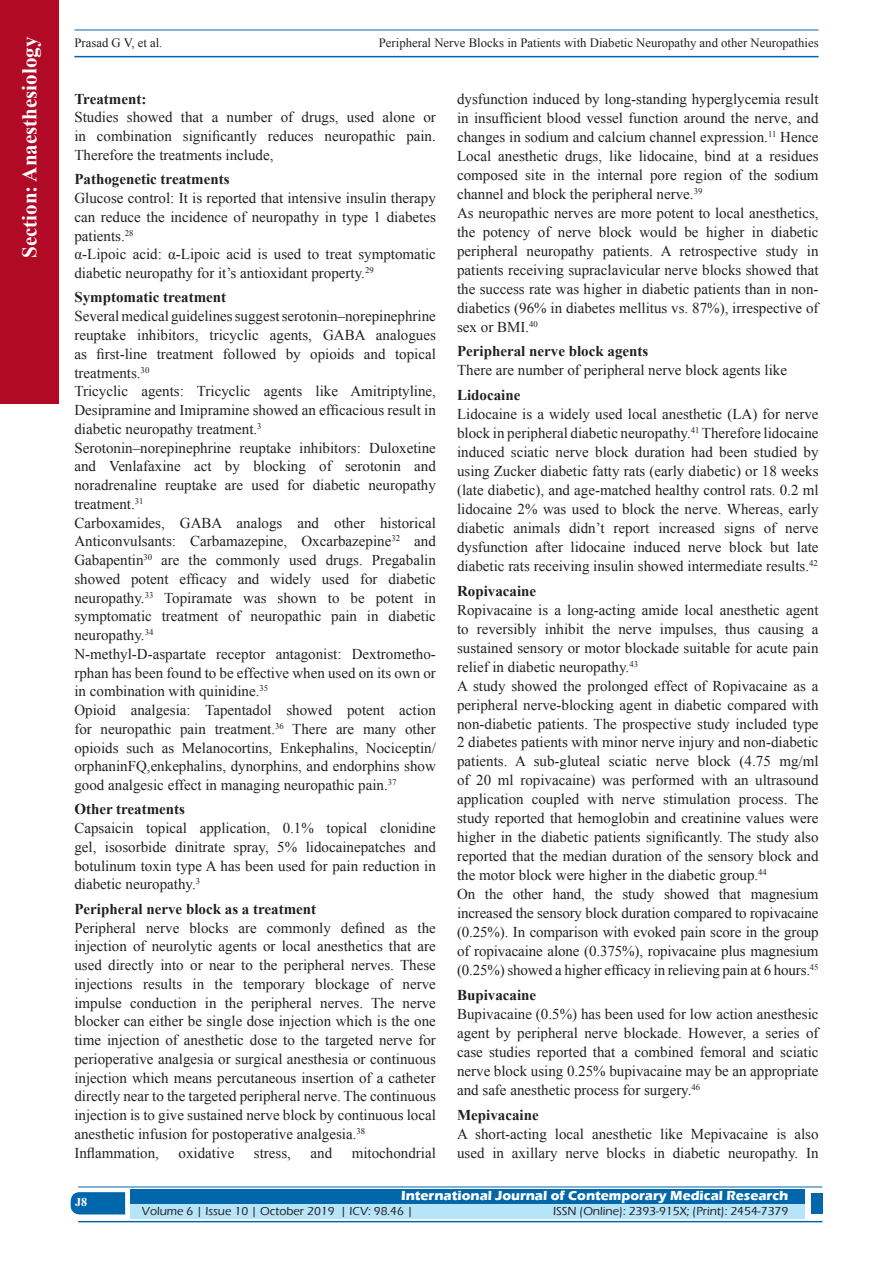
<style>
.page{position:relative;width:893px;height:1263px;background:#fff}
.page>*{position:absolute;margin:0;border:0;box-sizing:border-box;transform-origin:0 0}
.t1{font:700 21px "Times New Roman";color:#fff}
.TX_New{font:15px/19px "Times New Roman";color:#231f20;text-align:justify}
.t2{font:700 15px "Times New Roman";color:#231f20}
.t3{font:700 13.5px "Eras ITC";color:#fff}
.t4{font:12.75px "Times New Roman";color:#231f20}
.t5{font:500 12px "Eras ITC";color:#231f20}
.t6{font:700 12px "Times New Roman";color:#fff}
</style>
<div class="page">
<hr style="left:74px;top:30px;width:745px;height:1px;background:#0067aa">
<hr style="left:74px;top:56px;width:745px;height:1px;background:#0067aa">
<div style="left:0;top:0;width:59px;height:404px;background:#b00a27"></div>
<svg style="left:71px;top:1192px;width:54px;height:22px"></svg>
<div style="left:130px;top:1189px;width:674px;height:15px;background:#0067aa"></div>
<div style="left:130px;top:1204px;width:674px;height:15px;background:#b6e4f9"></div>
<hr style="left:78px;top:1186px;width:744px;height:1px;background:#0067aa">
<hr style="left:78px;top:1221px;width:744px;height:1px;background:#0067aa">
<div style="left:811px;top:1193px;width:11px;height:21px;background:#0067aa"></div>
<h1 class="t1" style="left:15px;top:258px;width:223px;rotate:-90deg">Section: Anaesthesiology</h1>
<p class="t4" style="left:74px;top:35px;width:90px">Prasad G V, et al.</p>
<p class="t4" style="left:379px;top:35px;width:441px">Peripheral Nerve Blocks in Patients with Diabetic Neuropathy and other Neuropathies</p>
<h2 class="t2" style="left:74px;top:88px;width:73px">Treatment:</h2>
<p class="TX_New" style="left:74px;top:108px;width:363px">Studies showed that a number of drugs, used alone or in combination significantly reduces neuropathic pain.<br>Therefore the treatments include,</p>
<h2 class="t2" style="left:74px;top:169px;width:157px">Pathogenetic treatments</h2>
<p class="TX_New" style="left:74px;top:188px;width:363px">Glucose control: It is reported that intensive insulin therapy can reduce the incidence of neuropathy in type 1 diabetes patients.<sup>28</sup></p>
<p class="TX_New" style="left:74px;top:245px;width:363px">α-Lipoic acid: α-Lipoic acid is used to treat symptomatic diabetic neuropathy for it’s antioxidant property.<sup>29</sup></p>
<h2 class="t2" style="left:74px;top:287px;width:153px">Symptomatic treatment</h2>
<p class="TX_New" style="left:74px;top:307px;width:363px">Several medical guidelines suggest serotonin–norepinephrine reuptake inhibitors, tricyclic agents, GABA analogues as first-line treatment followed by opioids and topical treatments.<sup>30</sup></p>
<p class="TX_New" style="left:74px;top:382px;width:363px">Tricyclic agents: Tricyclic agents like Amitriptyline, Desipramine and Imipramine showed an efficacious result in diabetic neuropathy treatment.<sup>3</sup></p>
<p class="TX_New" style="left:74px;top:438px;width:363px">Serotonin–norepinephrine reuptake inhibitors: Duloxetine and Venlafaxine act by blocking of serotonin and noradrenaline reuptake are used for diabetic neuropathy treatment.<sup>31</sup></p>
<p class="TX_New" style="left:74px;top:513px;width:363px">Carboxamides, GABA analogs and other historical Anticonvulsants: Carbamazepine, Oxcarbazepine<sup>32</sup> and Gabapentin<sup>30</sup> are the commonly used drugs. Pregabalin showed potent efficacy and widely used for diabetic neuropathy.<sup>33</sup> Topiramate was shown to be potent in symptomatic treatment of neuropathic pain in diabetic neuropathy.<sup>34</sup></p>
<p class="TX_New" style="left:74px;top:644px;width:363px">N-methyl-D-aspartate receptor antagonist: Dextrometho&shy;rphan has been found to be effective when used on its own or in combination with quinidine.<sup>35</sup></p>
<p class="TX_New" style="left:74px;top:700px;width:363px">Opioid analgesia: Tapentadol showed potent action for neuropathic pain treatment.<sup>36</sup> There are many other opioids such as Melanocortins, Enkephalins, Nociceptin/ orphaninFQ,enkephalins, dynorphins, and endorphins show good analgesic effect in managing neuropathic pain.<sup>37</sup></p>
<h2 class="t2" style="left:74px;top:799px;width:112px">Other treatments</h2>
<p class="TX_New" style="left:74px;top:818px;width:363px">Capsaicin topical application, 0.1% topical clonidine gel, isosorbide dinitrate spray, 5% lidocainepatches and botulinum toxin type A has been used for pain reduction in diabetic neuropathy.<sup>3</sup></p>
<h2 class="t2" style="left:74px;top:898px;width:243px">Peripheral nerve block as a treatment</h2>
<p class="TX_New" style="left:74px;top:918px;width:363px">Peripheral nerve blocks are commonly defined as the injection of neurolytic agents or local anesthetics that are used directly into or near to the peripheral nerves. These injections results in the temporary blockage of nerve impulse conduction in the peripheral nerves. The nerve blocker can either be single dose injection which is the one time injection of anesthetic dose to the targeted nerve for perioperative analgesia or surgical anesthesia or continuous injection which means percutaneous insertion of a catheter directly near to the targeted peripheral nerve. The continuous injection is to give sustained nerve block by continuous local anesthetic infusion for postoperative analgesia.<sup>38</sup></p>
<p class="TX_New" style="left:74px;top:1143px;width:86px">Inflammation,</p>
<p class="TX_New" style="left:179px;top:1143px;width:57px">oxidative</p>
<p class="TX_New" style="left:254px;top:1143px;width:39px">stress,</p>
<p class="TX_New" style="left:311px;top:1143px;width:23px">and</p>
<p class="TX_New" style="left:352px;top:1143px;width:86px">mitochondrial</p>
<p class="TX_New" style="left:457px;top:89px;width:363px">dysfunction induced by long-standing hyperglycemia result in insufficient blood vessel function around the nerve, and changes in sodium and calcium channel expression.<sup>11</sup> Hence Local anesthetic drugs, like lidocaine, bind at a residues composed site in the internal pore region of the sodium channel and block the peripheral nerve.<sup>39</sup></p>
<p class="TX_New" style="left:457px;top:203px;width:363px">As neuropathic nerves are more potent to local anesthetics, the potency of nerve block would be higher in diabetic peripheral neuropathy patients. A retrospective study in patients receiving supraclavicular nerve blocks showed that the success rate was higher in diabetic patients than in non&shy;diabetics (96% in diabetes mellitus vs. 87%), irrespective of sex or BMI.<sup>40</sup></p>
<h2 class="t2" style="left:457px;top:341px;width:193px">Peripheral nerve block agents</h2>
<p class="TX_New" style="left:457px;top:361px;width:331px">There are number of peripheral nerve block agents like</p>
<h2 class="t2" style="left:457px;top:385px;width:65px">Lidocaine</h2>
<p class="TX_New" style="left:457px;top:404px;width:363px">Lidocaine is a widely used local anesthetic (LA) for nerve block in peripheral diabetic neuropathy.<sup>41</sup> Therefore lidocaine induced sciatic nerve block duration had been studied by using Zucker diabetic fatty rats (early diabetic) or 18 weeks (late diabetic), and age-matched healthy control rats. 0.2 ml lidocaine 2% was used to block the nerve. Whereas, early diabetic animals didn’t report increased signs of nerve dysfunction after lidocaine induced nerve block but late diabetic rats receiving insulin showed intermediate results.<sup>42</sup></p>
<h2 class="t2" style="left:457px;top:580px;width:81px">Ropivacaine</h2>
<p class="TX_New" style="left:457px;top:600px;width:363px">Ropivacaine is a long-acting amide local anesthetic agent to reversibly inhibit the nerve impulses, thus causing a sustained sensory or motor blockade suitable for acute pain relief in diabetic neuropathy.<sup>43</sup></p>
<p class="TX_New" style="left:457px;top:676px;width:363px">A study showed the prolonged effect of Ropivacaine as a peripheral nerve-blocking agent in diabetic compared with non-diabetic patients. The prospective study included type 2 diabetes patients with minor nerve injury and non-diabetic patients. A sub-gluteal sciatic nerve block (4.75 mg/ml of 20 ml ropivacaine) was performed with an ultrasound application coupled with nerve stimulation process. The study reported that hemoglobin and creatinine values were higher in the diabetic patients significantly. The study also reported that the median duration of the sensory block and the motor block were higher in the diabetic group.<sup>44</sup></p>
<p class="TX_New" style="left:457px;top:885px;width:363px">On the other hand, the study showed that magnesium increased the sensory block duration compared to ropivacaine (0.25%). In comparison with evoked pain score in the group of ropivacaine alone (0.375%), ropivacaine plus magnesium (0.25%) showed a higher efficacy in relieving pain at 6 hours.<sup>45</sup></p>
<h2 class="t2" style="left:457px;top:984px;width:81px">Bupivacaine</h2>
<p class="TX_New" style="left:457px;top:1004px;width:363px">Bupivacaine (0.5%) has been used for low action anesthesic agent by peripheral nerve blockade. However, a series of case studies reported that a combined femoral and sciatic nerve block using 0.25% bupivacaine may be an appropriate and safe anesthetic process for surgery.<sup>46</sup></p>
<h2 class="t2" style="left:457px;top:1104px;width:83px">Mepivacaine</h2>
<p class="TX_New" style="left:457px;top:1124px;width:363px">A short-acting local anesthetic like Mepivacaine is also used in axillary nerve blocks in diabetic neuropathy. In</p>
<h4 class="t6" style="left:75px;top:1194px;width:13px">J8</h4>
<p class="t3" style="left:401px;top:1188px;width:389px">International Journal of Contemporary Medical Research</p>
<p class="t5" style="left:142px;top:1204px;width:273px">Volume 6 | Issue 10 | October 2019 | ICV: 98.46 |</p>
<p class="t5" style="left:553px;top:1204px;width:237px">ISSN (Online): 2393-915X; (Print): 2454-7379</p>
</div>
